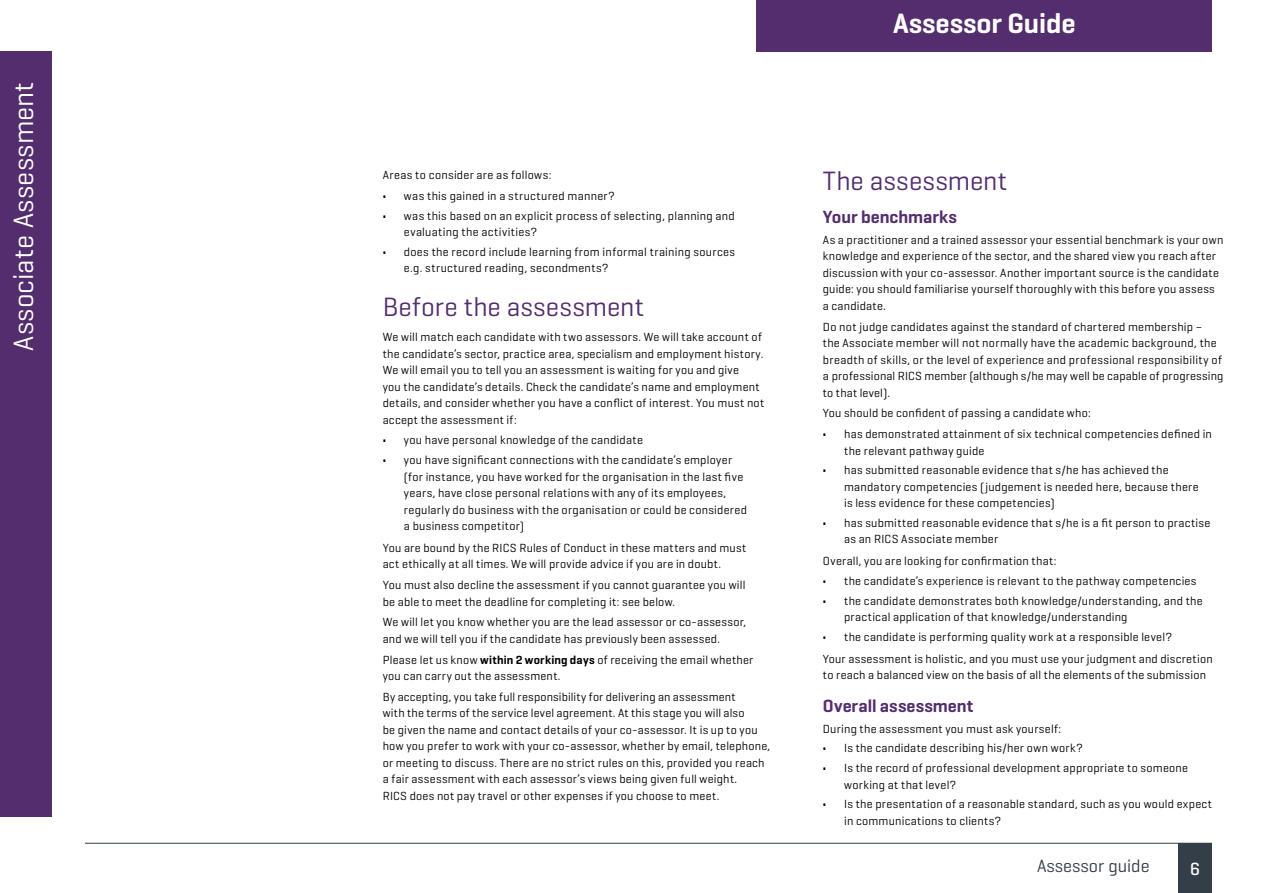
<style>
.page{position:relative;width:1263px;height:893px;background:#fff}
.page>*{position:absolute;margin:0;border:0;box-sizing:border-box;transform-origin:0 0}
.t1{font:28.5px "Geogrotesque";letter-spacing:.01em;color:#fff}
.t2{font:600 28.5px "Geogrotesque";letter-spacing:-.005em;color:#fff}
.t3{font:27px "Geogrotesque";letter-spacing:.005em;color:#532d6d}
.t4{font:600 18px "Geogrotesque";color:#532d6d}
.t5{font:18px "Geogrotesque";color:#333e48}
.t6{font:500 18px "Geogrotesque";color:#fff}
.t7{font:12px/16.5px "Geogrotesque";letter-spacing:.02em;color:#000}
.s1{font-weight:700}
.s2{font-weight:600}
</style>
<div class="page">
<div style="left:1178px;top:843px;width:34px;height:50px;background:#333e48"></div>
<hr style="left:85px;top:843px;width:1127px;height:1px;background:#333e48">
<div style="left:0;top:51px;width:51px;height:765px;background:#532d6d"></div>
<div style="left:757px;top:0;width:455px;height:51px;background:#532d6d"></div>
<h1 class="t1" style="left:6px;top:351px;width:271px;rotate:-90deg">Associate Assessment</h1>
<h1 class="t2" style="left:893px;top:6px;width:184px">Assessor Guide</h1>
<p class="t7" style="left:383px;top:166px;width:170px">Areas to consider are as follows:</p>
<p class="t7" style="left:383px;top:187px;width:234px"><span class="s1">•</span> was this gained in a structured manner?</p>
<p class="t7" style="left:404px;top:207px;width:332px;text-indent:-21px"><span class="s1">•</span> was this based on an explicit process of selecting, planning and evaluating the activities?</p>
<p class="t7" style="left:404px;top:243px;width:333px;text-indent:-21px"><span class="s1">•</span> does the record include learning from informal training sources e.g. structured reading, secondments?</p>
<h2 class="t3" style="left:383px;top:290px;width:263px">Before the assessment</h2>
<p class="t7" style="left:383px;top:328px;width:383px">We will match each candidate with two assessors. We will take account of the candidate’s sector, practice area, specialism and employment history.<br>We will email you to tell you an assessment is waiting for you and give<br>you the candidate’s details. Check the candidate’s name and employment details, and consider whether you have a conflict of interest. You must not accept the assessment if:</p>
<p class="t7" style="left:383px;top:432px;width:262px"><span class="s1">•</span> you have personal knowledge of the candidate</p>
<p class="t7" style="left:404px;top:451px;width:344px;text-indent:-21px"><span class="s1">•</span> you have significant connections with the candidate’s employer (for instance, you have worked for the organisation in the last five years, have close personal relations with any of its employees, regularly do business with the organisation or could be considered a business competitor)</p>
<p class="t7" style="left:383px;top:539px;width:365px">You are bound by the RICS Rules of Conduct in these matters and must act ethically at all times. We will provide advice if you are in doubt.</p>
<p class="t7" style="left:383px;top:576px;width:364px">You must also decline the assessment if you cannot guarantee you will be able to meet the deadline for completing it: see below.</p>
<p class="t7" style="left:383px;top:614px;width:365px">We will let you know whether you are the lead assessor or co-assessor, and we will tell you if the candidate has previously been assessed.</p>
<p class="t7" style="left:383px;top:651px;width:372px">Please let us know <span class="s2">within 2 working days</span> of receiving the email whether you can carry out the assessment.</p>
<p class="t7" style="left:383px;top:688px;width:389px">By accepting, you take full responsibility for delivering an assessment<br>with the terms of the service level agreement. At this stage you will also<br>be given the name and contact details of your co-assessor. It is up to you how you prefer to work with your co-assessor, whether by email, telephone, or meeting to discuss. There are no strict rules on this, provided you reach a fair assessment with each assessor’s views being given full weight.<br>RICS does not pay travel or other expenses if you choose to meet.</p>
<h2 class="t3" style="left:823px;top:164px;width:186px">The assessment</h2>
<h3 class="t4" style="left:823px;top:206px;width:136px">Your benchmarks</h3>
<p class="t7" style="left:823px;top:231px;width:402px">As a practitioner and a trained assessor your essential benchmark is your own knowledge and experience of the sector, and the shared view you reach after discussion with your co-assessor. Another important source is the candidate guide: you should familiarise yourself thoroughly with this before you assess a candidate.</p>
<p class="t7" style="left:823px;top:318px;width:402px">Do not judge candidates against the standard of chartered membership –<br>the Associate member will not normally have the academic background, the breadth of skills, or the level of experience and professional responsibility of a professional RICS member (although s/he may well be capable of progressing to that level).</p>
<p class="t7" style="left:823px;top:405px;width:269px">You should be confident of passing a candidate who:</p>
<p class="t7" style="left:844px;top:425px;width:369px;text-indent:-21px"><span class="s1">•</span> has demonstrated attainment of six technical competencies defined in the relevant pathway guide</p>
<p class="t7" style="left:844px;top:462px;width:356px;text-indent:-21px"><span class="s1">•</span> has submitted reasonable evidence that s/he has achieved the mandatory competencies (judgement is needed here, because there is less evidence for these competencies)</p>
<p class="t7" style="left:844px;top:514px;width:368px;text-indent:-21px"><span class="s1">•</span> has submitted reasonable evidence that s/he is a fit person to practise as an RICS Associate member</p>
<p class="t7" style="left:823px;top:553px;width:235px">Overall, you are looking for confirmation that:</p>
<p class="t7" style="left:823px;top:572px;width:375px"><span class="s1">•</span> the candidate’s experience is relevant to the pathway competencies</p>
<p class="t7" style="left:844px;top:592px;width:360px;text-indent:-21px"><span class="s1">•</span> the candidate demonstrates both knowledge/understanding, and the practical application of that knowledge/understanding</p>
<p class="t7" style="left:823px;top:625px;width:391px;line-height:21.8px"><span class="s1">•</span> the candidate is performing quality work at a responsible level?<br>Your assessment is holistic, and you must use your judgment and discretion</p>
<p class="t7" style="left:823px;top:666px;width:385px">to reach a balanced view on the basis of all the elements of the submission</p>
<h3 class="t4" style="left:823px;top:694px;width:152px">Overall assessment</h3>
<p class="t7" style="left:823px;top:720px;width:240px">During the assessment you must ask yourself:</p>
<p class="t7" style="left:823px;top:740px;width:261px"><span class="s1">•</span> Is the candidate describing his/her own work?</p>
<p class="t7" style="left:844px;top:759px;width:345px;text-indent:-21px"><span class="s1">•</span> Is the record of professional development appropriate to someone working at that level?</p>
<p class="t7" style="left:844px;top:795px;width:369px;text-indent:-21px"><span class="s1">•</span> Is the presentation of a reasonable standard, such as you would expect in communications to clients?</p>
<h3 class="t5" style="left:1037px;top:854px;width:114px">Assessor guide</h3>
<h3 class="t6" style="left:1190px;top:857px;width:11px">6</h3>
</div>
